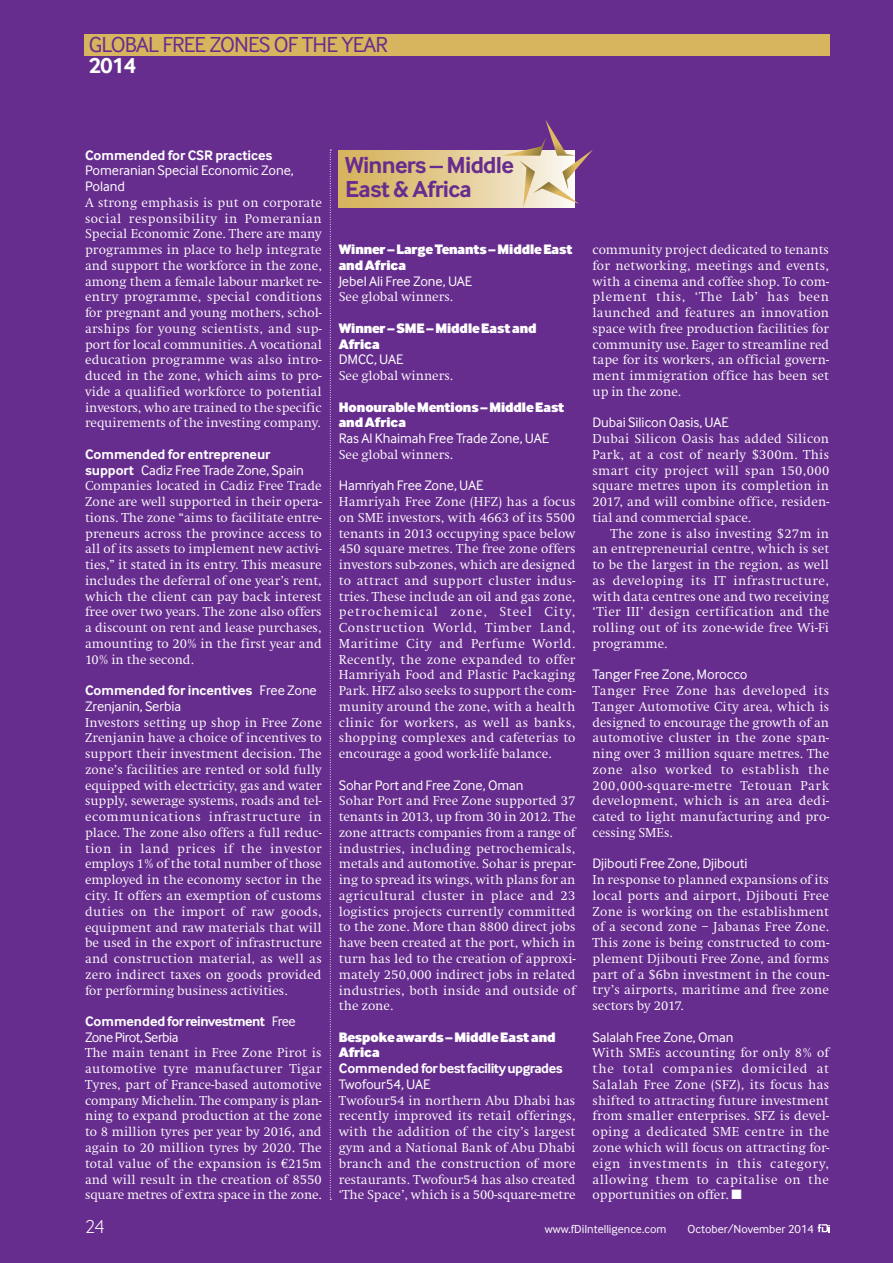
<style>
.page{position:relative;width:893px;height:1263px;background:#672d8e}
.page>*{position:absolute;margin:0;border:0;box-sizing:border-box;transform-origin:0 0}
.t1{font:700 24px/24px "Inter Face Corp";letter-spacing:-.03em;color:#672d8e}
.t2{font:22.5px "Inter Face Corp";letter-spacing:-.035em;color:#672d8e}
.t3{font:700 22.5px "Inter Face Corp";color:#fff}
.t4{font:300 19.5px "Inter Face Corp";color:#fff}
.t5{font:14.25px/15.8px "Inter Face Corp";letter-spacing:-.005em;color:#fff}
.t6{font:900 14.25px/15.8px "Inter Face Corp";letter-spacing:-.005em;color:#fff}
.t7{font:700 14.25px/15.8px "Inter Face Corp";letter-spacing:-.005em;color:#fff}
.t8{font:700 14.25px/15.8px "Inter Face Corp";letter-spacing:-.035em;color:#fff}
.t9{font:300 13.5px/15.8px "Swift EF";letter-spacing:.005em;color:#fff;text-align:justify}
.t10{font:12px "Inter Face Corp";color:#fff}
.s1{font-weight:400}
.s2{font-weight:700}
.s3{font-family:"Euro Serif";font-weight:400}
</style>
<div class="page">
<svg style="left:817px;top:1224px;width:13px;height:8px"></svg>
<div style="left:84px;top:34px;width:745px;height:22px;background:#d7b45e"></div>
<svg style="left:339px;top:150px;width:163px;height:57px"></svg>
<svg style="left:502px;top:120px;width:91px;height:88px"></svg>
<svg style="left:330px;top:150px;width:1px;height:1050px"></svg>
<h2 class="t2" style="left:89px;top:32px;width:301px">Global Free Zon es of the Year</h2>
<h2 class="t3" style="left:89px;top:53px;width:49px">2014</h2>
<p class="t7" style="left:85px;top:147px;width:189px">Commended for CSR practices</p>
<p class="t5" style="left:85px;top:163px;width:210px">Pomeranian Special Economic Zone,<br>Poland</p>
<p class="t9" style="left:85px;top:195px;width:238px">A strong emphasis is put on corporate social responsibility in Pomeranian Special Economic Zone. There are many programmes in place to help integrate and support the workforce in the zone, among them a female labour market re&shy;entry programme, special conditions for pregnant and young mothers, schol&shy;arships for young scientists, and sup&shy;port for local communities. A vocational education programme was also intro&shy;duced in the zone, which aims to pro&shy;vide a qualified workforce to potential investors, who are trained to the specific requirements of the investing company.</p>
<p class="t7" style="left:85px;top:446px;width:220px">Commended for entrepreneur support <span class="s1">Cadiz Free Trade Zone, Spain</span></p>
<p class="t9" style="left:85px;top:478px;width:238px">Companies located in Cadiz Free Trade Zone are well supported in their opera&shy;tions. The zone “aims to facilitate entre&shy;preneurs across the province access to all of its assets to implement new activi&shy;ties,” it stated in its entry. This measure includes the deferral of one year’s rent, which the client can pay back interest free over two years. The zone also offers a discount on rent and lease purchases, amounting to 20% in the first year and 10% in the second.</p>
<p class="t5" style="left:85px;top:682px;width:233px"><span class="s2">Commended for incentives</span> Free Zone<br>Zrenjanin, Serbia</p>
<p class="t9" style="left:85px;top:715px;width:238px">Investors setting up shop in Free Zone Zrenjanin have a choice of incentives to support their investment decision. The zone’s facilities are rented or sold fully equipped with electricity, gas and water supply, sewerage systems, roads and tel&shy;ecommunications infrastructure in place. The zone also offers a full reduc&shy;tion in land prices if the investor employs 1% of the total number of those employed in the economy sector in the city. It offers an exemption of customs duties on the import of raw goods, equipment and raw materials that will be used in the export of infrastructure and construction material, as well as zero indirect taxes on goods provided for performing business activities.</p>
<p class="t8" style="left:85px;top:1013px;width:212px">Commended for reinvestment <span class="s1">Free<br>Zone Pirot, Serbia</span></p>
<p class="t9" style="left:85px;top:1045px;width:238px">The main tenant in Free Zone Pirot is automotive tyre manufacturer Tigar Tyres, part of France-based automotive company Michelin. The company is plan&shy;ning to expand production at the zone to 8 million tyres per year by 2016, and again to 20 million tyres by 2020. The total value of the expansion is <span class="s3">€</span>215m and will result in the creation of 8550 square metres of extra space in the zone.</p>
<h1 class="t1" style="left:345px;top:152px;width:170px">Winners – Middle<br>East &amp; Africa</h1>
<p class="t6" style="left:339px;top:241px;width:235px">Winner – Large Tenants – Middle East and Africa</p>
<p class="t5" style="left:339px;top:273px;width:118px">Jebel Ali Free Zone, UAE</p>
<p class="t9" style="left:339px;top:289px;width:116px">See global winners.</p>
<p class="t6" style="left:339px;top:320px;width:199px">Winner – SME – Middle East and<br>Africa</p>
<p class="t5" style="left:339px;top:352px;width:50px">DMCC, UAE</p>
<p class="t9" style="left:339px;top:368px;width:116px">See global winners.</p>
<p class="t6" style="left:339px;top:399px;width:227px">Honourable Mentions – Middle East and Africa</p>
<p class="t5" style="left:339px;top:430px;width:195px">Ras Al Khaimah Free Trade Zone, UAE</p>
<p class="t9" style="left:339px;top:447px;width:116px">See global winners.</p>
<p class="t5" style="left:339px;top:478px;width:130px">H amriyah Free Zone, UAE</p>
<p class="t9" style="left:339px;top:494px;width:238px">Hamriyah Free Zone (HFZ) has a focus on SME investors, with 4663 of its 5500 tenants in 2013 occupying space below 450 square metres. The free zone offers investors sub-zones, which are designed to attract and support cluster indus&shy;tries. These include an oil and gas zone, petrochemical zone, Steel City, Construction World, Timber Land, Maritime City and Perfume World.<br>Recently, the zone expanded to offer Hamriyah Food and Plastic Packaging Park. HFZ also seeks to support the com&shy;munity around the zone, with a health clinic for workers, as well as banks, shopping complexes and cafeterias to encourage a good work-life balance.</p>
<p class="t5" style="left:339px;top:777px;width:186px">Sohar Port and Free Zone, Oman</p>
<p class="t9" style="left:339px;top:793px;width:238px">Sohar Port and Free Zone supported 37 tenants in 2013, up from 30 in 2012. The zone attracts companies from a range of industries, including petrochemicals, metals and automotive. Sohar is prepar&shy;ing to spread its wings, with plans for an agricultural cluster in place and 23 logistics projects currently committed to the zone. More than 8800 direct jobs have been created at the port, which in turn has led to the creation of approxi&shy;mately 250,000 indirect jobs in related industries, both inside and outside of the zone.</p>
<p class="t6" style="left:339px;top:1029px;width:218px">Bespoke awards – Middle East and<br>Africa</p>
<p class="t8" style="left:339px;top:1060px;width:225px">Commended for best facility upgrades</p>
<p class="t5" style="left:339px;top:1076px;width:77px">Twofour54, UAE</p>
<p class="t9" style="left:339px;top:1093px;width:238px">Twofour54 in northern Abu Dhabi has recently improved its retail offerings, with the addition of the city’s largest gym and a National Bank of Abu Dhabi branch and the construction of more restaurants. Twofour54 has also created ‘The Space’, which is a 500-square-metre</p>
<p class="t9" style="left:592px;top:242px;width:238px">community project dedicated to tenants for networking, meetings and events, with a cinema and coffee shop. To com&shy;plement this, ‘The Lab’ has been launched and features an innovation space with free production facilities for community use. Eager to streamline red tape for its workers, an official govern&shy;ment immigration office has been set up in the zone.</p>
<p class="t5" style="left:592px;top:415px;width:121px">Dubai Silicon Oasis, UAE</p>
<p class="t9" style="left:592px;top:431px;width:238px">Dubai Silicon Oasis has added Silicon Park, at a cost of nearly $300m. This smart city project will span 150,000 square metres upon its completion in 2017, and will combine office, residen&shy;tial and commercial space.</p>
<p class="t9" style="left:592px;top:526px;width:238px;text-indent:18px">The zone is also investing $27m in an entrepreneurial centre, which is set to be the largest in the region, as well as developing its IT infrastructure, with data centres one and two receiving ‘Tier III’ design certification and the rolling out of its zone-wide free Wi-Fi programme.</p>
<p class="t5" style="left:592px;top:667px;width:157px">Tanger Free Zone, Morocco</p>
<p class="t9" style="left:592px;top:683px;width:238px">Tanger Free Zone has developed its Tanger Automotive City area, which is designed to encourage the growth of an automotive cluster in the zone span&shy;ning over 3 million square metres. The zone also worked to establish the 200,000-square-metre Tetouan Park development, which is an area dedi&shy;cated to light manufacturing and pro&shy;cessing SMEs.</p>
<p class="t5" style="left:592px;top:856px;width:156px">Djibouti Free Zone, Djibouti</p>
<p class="t9" style="left:592px;top:872px;width:238px">In response to planned expansions of its local ports and airport, Djibouti Free Zone is working on the establishment of a second zone – Jabanas Free Zone.<br>This zone is being constructed to com&shy;plement Djibouti Free Zone, and forms part of a $6bn investment in the coun&shy;try’s airports, maritime and free zone sectors by 2017.</p>
<p class="t5" style="left:592px;top:1029px;width:143px">Salalah Free Zone, Oman</p>
<p class="t9" style="left:592px;top:1045px;width:238px">With SMEs accounting for only 8% of the total companies domiciled at Salalah Free Zone (SFZ), its focus has shifted to attracting future investment from smaller enterprises. SFZ is devel&shy;oping a dedicated SME centre in the zone which will focus on attracting for&shy;eign investments in this category, allowing them to capitalise on the opportunities on offer. ■</p>
<h3 class="t4" style="left:85px;top:1215px;width:21px">24</h3>
<p class="t10" style="left:545px;top:1222px;width:123px">www.fDiIntelligence.com</p>
<p class="t10" style="left:688px;top:1222px;width:128px">October/November 2014</p>
</div>
